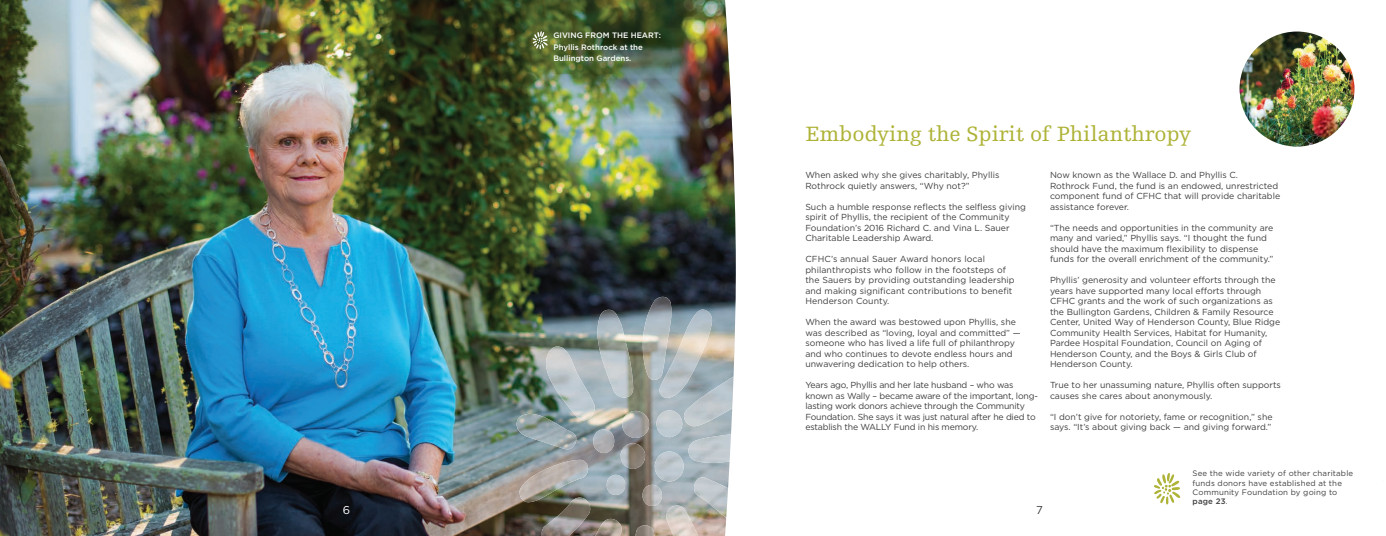
<style>
.page{position:relative;width:1386px;height:536px;background:#fff}
.page>*{position:absolute;margin:0;border:0;box-sizing:border-box;transform-origin:0 0}
.t1{font:21.88px "Egyptienne F";letter-spacing:-.005em;color:#aeb337}
.t2{font:11.38px "Gotham";color:#3e3e3f}
.t3{font:11.38px "Gotham";color:#fff}
.t4{font:8.75px/10.5px "Gotham";color:#3e3e3f}
.t5{font:8.75px/10.5px "Gotham";letter-spacing:-.02em;color:#3e3e3f}
.t6{font:7.88px/9.5px "Gotham";letter-spacing:.02em;color:#3e3e3f}
.t7{font:500 7.88px/11.4px "Gotham";color:#fff}
.s1{font-weight:500}
</style>
<div class="page">
<img style="left:0;top:0;width:736px;height:536px">
<img style="left:1240px;top:32px;width:114px;height:114px;border-radius:57px">
<svg style="left:1154px;top:473px;width:27px;height:31px"></svg>
<img style="left:555px;top:34px;width:116px;height:39px">
<svg style="left:533px;top:31px;width:15px;height:18px"></svg>
<img style="left:622px;top:410px;width:27px;height:28px">
<img style="left:620px;top:443px;width:26px;height:26px">
<img style="left:593px;top:429px;width:21px;height:24px">
<img style="left:603px;top:474px;width:25px;height:20px">
<img style="left:639px;top:484px;width:26px;height:22px">
<img style="left:655px;top:451px;width:29px;height:30px">
<img style="left:656px;top:410px;width:26px;height:27px">
<img style="left:658px;top:309px;width:55px;height:89px">
<svg style="left:732px;top:372px;width:4px;height:36px"></svg>
<img style="left:680px;top:376px;width:54px;height:50px">
<svg style="left:730px;top:432px;width:6px;height:29px"></svg>
<img style="left:686px;top:434px;width:45px;height:29px">
<svg style="left:726px;top:488px;width:10px;height:48px"></svg>
<img style="left:690px;top:477px;width:38px;height:41px">
<img style="left:663px;top:505px;width:35px;height:31px">
<img style="left:636px;top:525px;width:18px;height:11px">
<img style="left:595px;top:518px;width:30px;height:18px">
<img style="left:541px;top:497px;width:51px;height:39px">
<img style="left:517px;top:459px;width:74px;height:43px">
<img style="left:515px;top:413px;width:66px;height:36px">
<img style="left:534px;top:346px;width:63px;height:74px">
<img style="left:591px;top:309px;width:42px;height:88px">
<img style="left:639px;top:297px;width:34px;height:83px">
<h2 class="t3" style="left:343px;top:503px;width:9px">6</h2>
<p class="t7" style="left:553px;top:30px;width:109px">GIVING FROM THE HEART:<br>Phyllis Rothrock at the<br>Bullington Gardens.</p>
<h1 class="t1" style="left:805px;top:122px;width:387px">Embodying the Spirit of Philanthropy</h1>
<p class="t4" style="left:805px;top:170px;width:196px">When asked why she gives charitably, Phyllis<br>Rothrock quietly answers, “Why not?”</p>
<p class="t4" style="left:805px;top:201px;width:222px">Such a humble response reflects the selfless giving spirit of Phyllis, the recipient of the Community Foundation’s 2016 Richard C. and Vina L. Sauer Charitable Leadership Award.</p>
<p class="t4" style="left:805px;top:254px;width:211px">CFHC’s annual Sauer Award honors local philanthropists who follow in the footsteps of the Sauers by providing outstanding leadership and making significant contributions to benefit Henderson County.</p>
<p class="t4" style="left:805px;top:317px;width:217px">When the award was bestowed upon Phyllis, she was described as “loving, loyal and committed” — someone who has lived a life full of philanthropy and who continues to devote endless hours and unwavering dedication to help others.</p>
<p class="t5" style="left:805px;top:380px;width:234px">Years ago, Phyllis and her late husband – who was known as Wally – became aware of the important, long&shy;lasting work donors achieve through the Community Foundation. She says it was just natural after he died to establish the WALLY Fund in his memory.</p>
<p class="t4" style="left:1050px;top:170px;width:232px">Now known as the Wallace D. and Phyllis C.<br>Rothrock Fund, the fund is an endowed, unrestricted component fund of CFHC that will provide charitable assistance forever.</p>
<p class="t4" style="left:1050px;top:222px;width:225px">“The needs and opportunities in the community are many and varied,” Phyllis says. “I thought the fund should have the maximum flexibility to dispense funds for the overall enrichment of the community.”</p>
<p class="t4" style="left:1050px;top:275px;width:232px">Phyllis’ generosity and volunteer efforts through the years have supported many local efforts through CFHC grants and the work of such organizations as the Bullington Gardens, Children &amp; Family Resource Center, United Way of Henderson County, Blue Ridge Community Health Services, Habitat for Humanity, Pardee Hospital Foundation, Council on Aging of Henderson County, and the Boys &amp; Girls Club of Henderson County.</p>
<p class="t4" style="left:1050px;top:380px;width:232px">True to her unassuming nature, Phyllis often supports causes she cares about anonymously.</p>
<p class="t4" style="left:1050px;top:411px;width:224px">“I don’t give for notoriety, fame or recognition,” she says. “It’s about giving back — and giving forward.”</p>
<h2 class="t2" style="left:1036px;top:502px;width:8px">7</h2>
<p class="t6" style="left:1193px;top:468px;width:162px">See the wide variety of other charitable funds donors have established at the<br>Community Foundation by going to <span class="s1">page 23</span>.</p>
</div>
